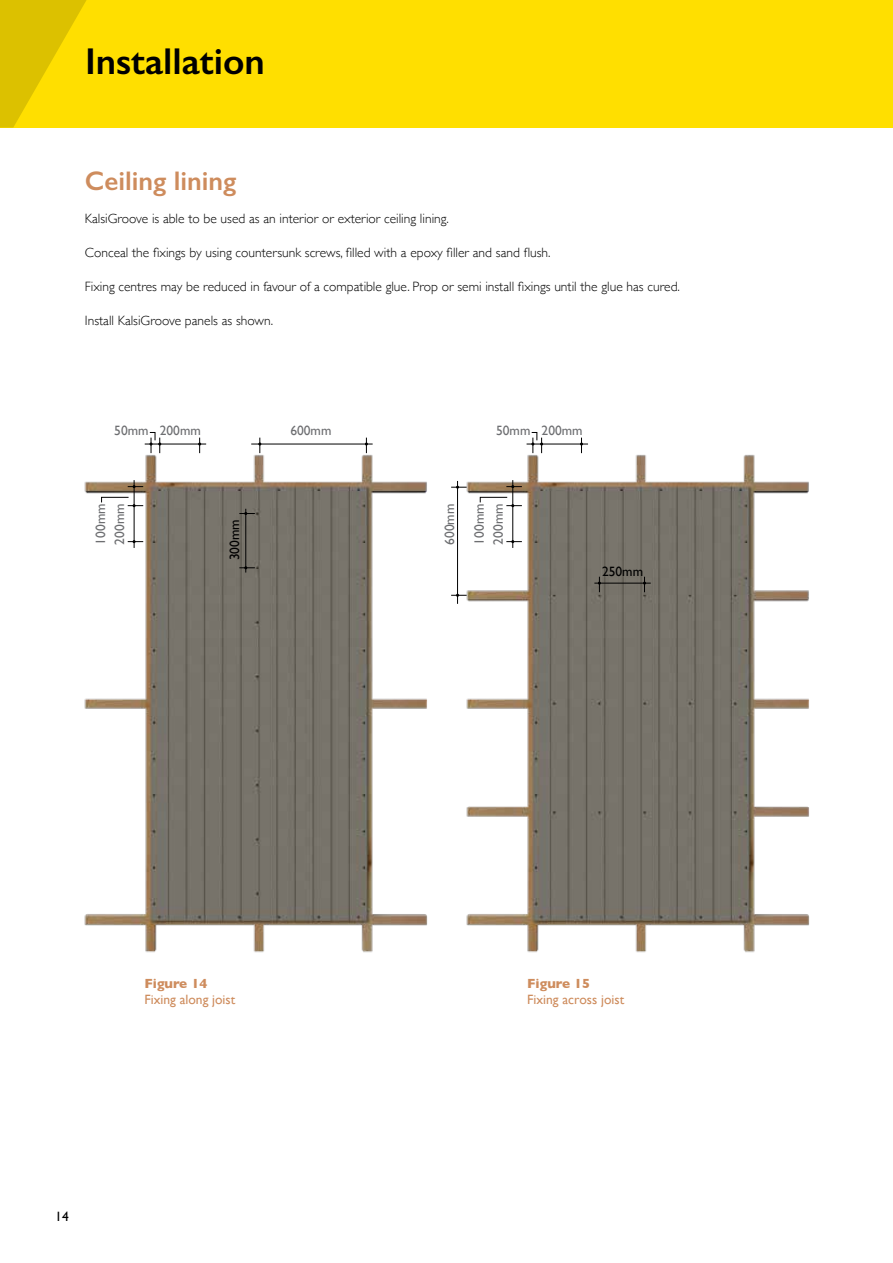
<style>
.page{position:relative;width:893px;height:1263px;background:#fff}
.page>*{position:absolute;margin:0;border:0;box-sizing:border-box;transform-origin:0 0}
.t1{font:600 37.5px "Gill Sans";color:#000}
.t2{font:600 27px "Gill Sans";color:#ce8c5d}
.t3{font:300 13.5px "Gill Sans";color:#000}
.t4{font:13.5px/19px "Gill Sans";color:#6d6e71}
.t5{font:13.5px "Gill Sans";color:#ce8c5d}
.t6{font:700 13.5px "Gill Sans";color:#ce8c5d}
.t7{font:13.5px "Gill Sans";color:#000}
</style>
<div class="page">
<img style="left:456px;top:443px;width:354px;height:510px">
<img style="left:84px;top:443px;width:344px;height:510px">
<div style="left:0;top:0;width:893px;height:128px;background:#ffdf00"></div>
<svg style="left:0;top:0;width:87px;height:128px"></svg>
<svg style="left:258px;top:438px;width:3px;height:15px"></svg>
<svg style="left:451px;top:594px;width:16px;height:3px"></svg>
<svg style="left:198px;top:438px;width:3px;height:15px"></svg>
<svg style="left:580px;top:438px;width:3px;height:15px"></svg>
<svg style="left:128px;top:485px;width:15px;height:3px"></svg>
<svg style="left:506px;top:485px;width:16px;height:3px"></svg>
<svg style="left:128px;top:540px;width:15px;height:3px"></svg>
<svg style="left:506px;top:540px;width:16px;height:3px"></svg>
<svg style="left:598px;top:577px;width:3px;height:15px"></svg>
<svg style="left:239px;top:566px;width:16px;height:3px"></svg>
<hr style="left:251px;top:444px;width:122px;height:1px;background:#000">
<hr style="left:457px;top:481px;width:1px;height:123px;background:#000">
<hr style="left:145px;top:444px;width:61px;height:1px;background:#000">
<hr style="left:527px;top:444px;width:61px;height:1px;background:#000">
<hr style="left:134px;top:480px;width:1px;height:68px;background:#000">
<hr style="left:512px;top:480px;width:1px;height:68px;background:#000">
<hr style="left:594px;top:583px;width:57px;height:1px;background:#000">
<hr style="left:246px;top:509px;width:1px;height:63px;background:#000">
<svg style="left:365px;top:438px;width:3px;height:15px"></svg>
<svg style="left:451px;top:486px;width:16px;height:3px"></svg>
<svg style="left:643px;top:577px;width:3px;height:15px"></svg>
<svg style="left:239px;top:512px;width:16px;height:3px"></svg>
<svg style="left:149px;top:432px;width:12px;height:21px"></svg>
<svg style="left:531px;top:432px;width:12px;height:21px"></svg>
<svg style="left:101px;top:497px;width:42px;height:10px"></svg>
<svg style="left:480px;top:497px;width:42px;height:10px"></svg>
<h1 class="t1" style="left:85px;top:39px;width:181px">Installation</h1>
<h2 class="t2" style="left:85px;top:164px;width:153px">Ceiling lining</h2>
<p class="t3" style="left:85px;top:208px;width:365px">KalsiGroove is able to be used as an interior or exterior ceiling lining.</p>
<p class="t3" style="left:85px;top:242px;width:467px">Conceal the fixings by using countersunk screws, filled with a epoxy filler and sand flush.</p>
<p class="t3" style="left:85px;top:276px;width:596px">Fixing centres may be reduced in favour of a compatible glue. Prop or semi install fixings until the glue has cured.</p>
<p class="t3" style="left:85px;top:310px;width:190px">Install KalsiGroove panels as shown.</p>
<p class="t4" style="left:114px;top:421px;width:36px">50mm</p>
<p class="t4" style="left:496px;top:421px;width:36px">50mm</p>
<p class="t4" style="left:160px;top:421px;width:43px">200mm</p>
<p class="t4" style="left:542px;top:421px;width:43px">200mm</p>
<p class="t4" style="left:290px;top:421px;width:43px">600mm</p>
<p class="t4" style="left:91px;top:544px;width:43px;rotate:-90deg">100mm<br>200mm</p>
<p class="t4" style="left:470px;top:544px;width:43px;rotate:-90deg">100mm<br>200mm</p>
<p class="t4" style="left:440px;top:545px;width:43px;rotate:-90deg">600mm</p>
<p class="t7" style="left:227px;top:560px;width:43px;rotate:-90deg">300mm</p>
<p class="t7" style="left:602px;top:563px;width:43px">250mm</p>
<p class="t6" style="left:144px;top:972px;width:64px">Figure 14</p>
<p class="t5" style="left:144px;top:991px;width:92px">Fixing along joist</p>
<p class="t7" style="left:55px;top:1209px;width:15px">14</p>
<p class="t6" style="left:527px;top:972px;width:64px">Figure 15</p>
<p class="t5" style="left:527px;top:991px;width:98px">Fixing across joist</p>
</div>
